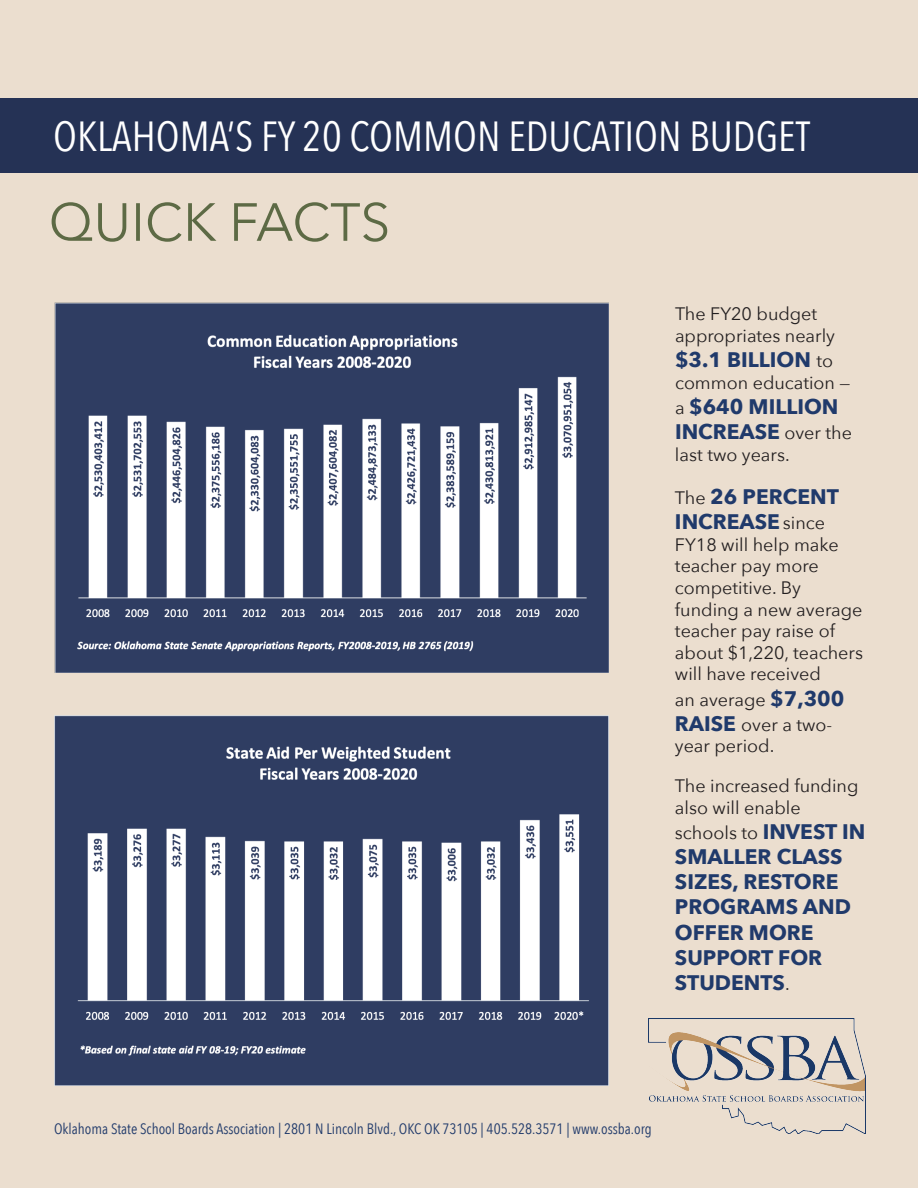
<style>
.page{position:relative;width:918px;height:1188px;background:#ebdecf}
.page>*{position:absolute;margin:0;border:0;box-sizing:border-box;transform-origin:0 0}
.t1{font:42px "Avenir Next Condensed";color:#fff}
.t2{font:700 21px/25.2px "Avenir Next";color:#203a6b}
.t3{font:18px/21.6px "Avenir Next";color:#231f20}
.t4{font:15px "Avenir Next Condensed";color:#203a6b}
.s1{font-weight:400;font-size:18px;color:#231f20}
.s2{font-weight:700;font-size:21px;color:#203a6b}
</style>
<div class="page">
<svg style="left:52px;top:202px;width:335px;height:40px"></svg>
<img style="left:54px;top:302px;width:555px;height:371px">
<img style="left:54px;top:716px;width:555px;height:370px">
<img style="left:648px;top:1019px;width:218px;height:115px">
<div style="left:0;top:99px;width:918px;height:74px;background:#253255"></div>
<p class="t1" style="left:53px;top:100px;width:758px">OKLAHOMA’S FY 20 COMMON EDUCATION BUDGET</p>
<p class="t3" style="left:675px;top:303px;width:162px">The FY20 budget appropriates nearly</p>
<p class="t2" style="left:675px;top:347px;width:160px">$3.1 BILLION <span class="s1">to</span></p>
<p class="t3" style="left:675px;top:371px;width:177px">common education —</p>
<p class="t2" style="left:675px;top:394px;width:179px"><span class="s1">a</span> $640 MILLION<br>INCREASE <span class="s1">over the</span></p>
<p class="t3" style="left:675px;top:443px;width:116px">last two years.</p>
<p class="t2" style="left:675px;top:484px;width:165px"><span class="s1">The</span> 26 PERCENT<br>INCREASE <span class="s1">since</span></p>
<p class="t3" style="left:675px;top:533px;width:190px">FY18 will help make teacher pay more competitive. By funding a new average teacher pay raise of about $1,220, teachers will have received</p>
<p class="t3" style="left:675px;top:686px;width:171px;line-height:25.2px">an average <span class="s2">$7,300<br>RAISE</span> over a two-</p>
<p class="t3" style="left:675px;top:735px;width:101px">year period.</p>
<p class="t3" style="left:675px;top:774px;width:185px">The increased funding also will enable</p>
<p class="t3" style="left:675px;top:821px;width:192px">schools to <span class="s2">INVEST IN</span></p>
<p class="t2" style="left:675px;top:844px;width:178px">SMALLER CLASS<br>SIZES, RESTORE<br>PROGRAMS AND<br>OFFER MORE<br>SUPPORT FOR<br>STUDENTS<span class="s1">.</span></p>
<p class="t4" style="left:54px;top:1116px;width:599px">Oklahoma State School Boards Association | 2801 N Lincoln Blvd., OKC OK 73105 | 405.528.3571 | www.ossba.org</p>
</div>
